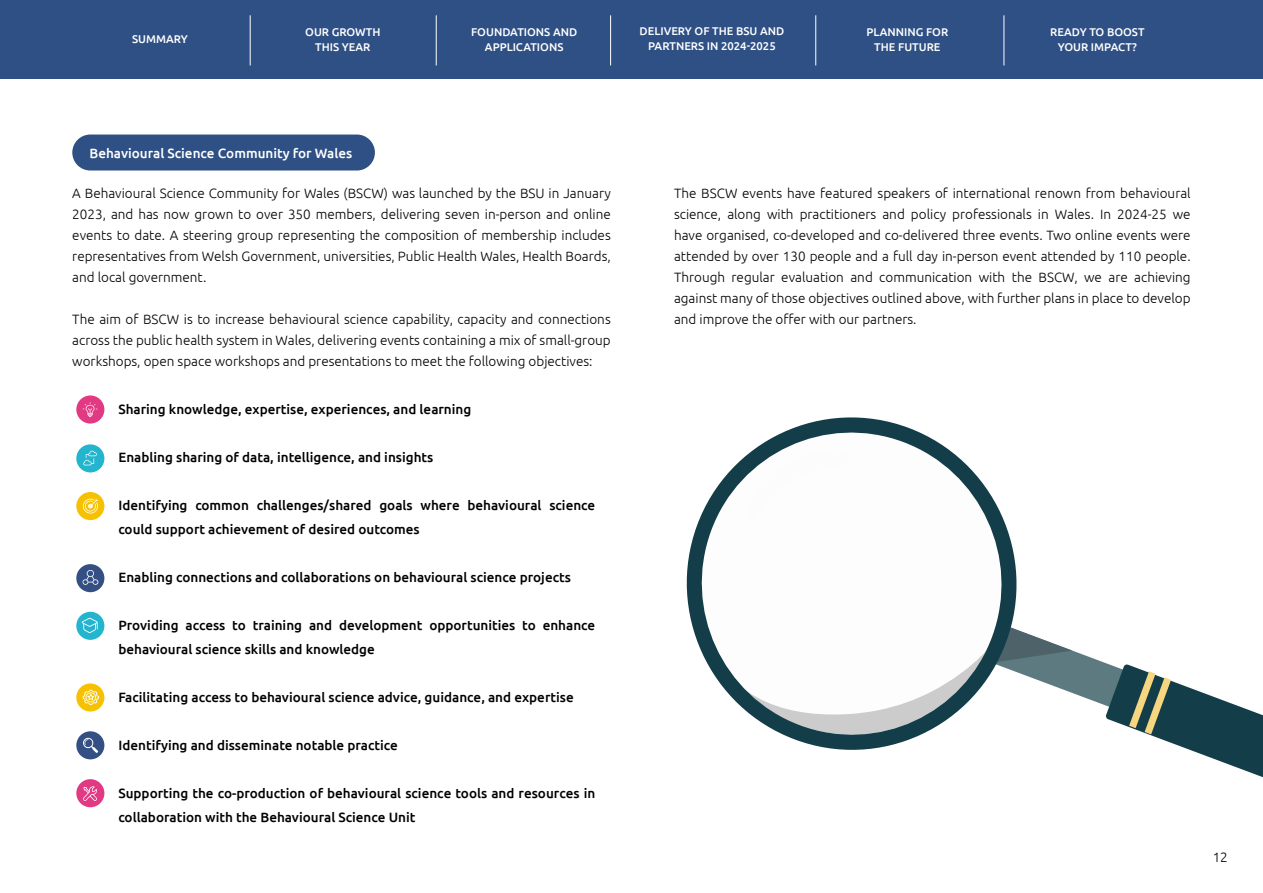
<style>
.page{position:relative;width:1263px;height:893px;background:#fff}
.page>*{position:absolute;margin:0;border:0;box-sizing:border-box;transform-origin:0 0}
.t1{font:300 13.5px/21px "Ubuntu";color:#020203;text-align:justify}
.t2{font:500 13.5px/24px "Ubuntu";color:#020203}
.t3{font:500 13.5px "Ubuntu";color:#fff}
.t4{font:300 13.5px "Ubuntu";color:#000}
.t5{font:500 11.25px/15px "Ubuntu";color:#fff;text-align:center}
</style>
<div class="page">
<div style="left:72px;top:135px;width:303px;height:36px;background:#2f5084;border-radius:18px"></div>
<svg style="left:1038px;top:637px;width:225px;height:141px"></svg>
<svg style="left:686px;top:417px;width:352px;height:333px"></svg>
<svg style="left:746px;top:450px;width:105px;height:73px"></svg>
<div style="left:76px;top:395px;width:28px;height:29px;background:#e13983;border-radius:50%"></div>
<div style="left:76px;top:444px;width:28px;height:28px;background:#23b5cd;border-radius:50%"></div>
<div style="left:76px;top:492px;width:28px;height:28px;background:#f6c100;border-radius:50%"></div>
<div style="left:76px;top:564px;width:28px;height:28px;background:#344f84;border-radius:50%"></div>
<div style="left:76px;top:612px;width:28px;height:28px;background:#23b5cd;border-radius:50%"></div>
<div style="left:76px;top:683px;width:28px;height:28px;background:#f6c100;border-radius:50%"></div>
<div style="left:76px;top:731px;width:28px;height:28px;background:#344f84;border-radius:50%"></div>
<div style="left:76px;top:779px;width:28px;height:28px;background:#e13983;border-radius:50%"></div>
<svg style="left:83px;top:450px;width:14px;height:15px"></svg>
<svg style="left:80px;top:498px;width:18px;height:18px"></svg>
<svg style="left:83px;top:402px;width:15px;height:15px"></svg>
<svg style="left:82px;top:570px;width:17px;height:15px"></svg>
<svg style="left:82px;top:618px;width:16px;height:15px"></svg>
<svg style="left:83px;top:690px;width:16px;height:15px"></svg>
<svg style="left:83px;top:737px;width:16px;height:16px"></svg>
<svg style="left:83px;top:786px;width:14px;height:15px"></svg>
<div style="left:0;top:0;width:1263px;height:78px;background:#2f5085"></div>
<hr style="left:250px;top:15px;width:1px;height:50px;background:#fff">
<hr style="left:436px;top:15px;width:1px;height:50px;background:#fff">
<hr style="left:610px;top:15px;width:1px;height:50px;background:#fff">
<hr style="left:815px;top:15px;width:1px;height:50px;background:#fff">
<hr style="left:1004px;top:15px;width:1px;height:50px;background:#fff">
<p class="t5" style="left:640px;top:23px;width:146px">DELIVERY OF THE BSU AND<br>PARTNERS IN 2024-2025</p>
<p class="t5" style="left:132px;top:32px;width:57px">SUMMARY</p>
<p class="t5" style="left:305px;top:24px;width:77px">OUR GROWTH<br>THIS YEAR</p>
<p class="t5" style="left:471px;top:24px;width:107px">FOUNDATIONS AND<br>APPLICATIONS</p>
<p class="t5" style="left:1050px;top:24px;width:96px">READY TO BOOST<br>YOUR IMPACT?</p>
<p class="t5" style="left:866px;top:24px;width:83px">PLANNING FOR<br>THE FUTURE</p>
<p class="t3" style="left:90px;top:144px;width:264px">Behavioural Science Community for Wales</p>
<p class="t1" style="left:72px;top:182px;width:540px">A Behavioural Science Community for Wales (BSCW) was launched by the BSU in January 2023, and has now grown to over 350 members, delivering seven in-person and online events to date. A steering group representing the composition of membership includes representatives from Welsh Government, universities, Public Health Wales, Health Boards, and local government.</p>
<p class="t1" style="left:72px;top:308px;width:540px">The aim of BSCW is to increase behavioural science capability, capacity and connections across the public health system in Wales, delivering events containing a mix of small-group workshops, open space workshops and presentations to meet the following objectives:</p>
<p class="t2" style="left:91px;top:397px;width:381px">• Sharing knowledge, expertise, experiences, and learning</p>
<p class="t2" style="left:91px;top:445px;width:343px">• Enabling sharing of data, intelligence, and insights</p>
<p class="t2" style="left:118px;top:493px;width:478px;text-indent:-27px">• Identifying common challenges/shared goals where behavioural science could support achievement of desired outcomes</p>
<p class="t2" style="left:91px;top:565px;width:481px">• Enabling connections and collaborations on behavioural science projects</p>
<p class="t2" style="left:118px;top:613px;width:478px;text-indent:-27px">• Providing access to training and development opportunities to enhance behavioural science skills and knowledge</p>
<p class="t2" style="left:91px;top:685px;width:484px">• Facilitating access to behavioural science advice, guidance, and expertise</p>
<p class="t2" style="left:91px;top:733px;width:308px">• Identifying and disseminate notable practice</p>
<p class="t2" style="left:118px;top:781px;width:478px;text-indent:-27px">• Supporting the co-production of behavioural science tools and resources in collaboration with the Behavioural Science Unit</p>
<p class="t1" style="left:674px;top:182px;width:518px">The BSCW events have featured speakers of international renown from behavioural science, along with practitioners and policy professionals in Wales. In 2024-25 we have organised, co-developed and co-delivered three events. Two online events were attended by over 130 people and a full day in-person event attended by 110 people.<br>Through regular evaluation and communication with the BSCW, we are achieving against many of those objectives outlined above, with further plans in place to develop and improve the offer with our partners.</p>
<p class="t4" style="left:1213px;top:849px;width:17px">12</p>
</div>
